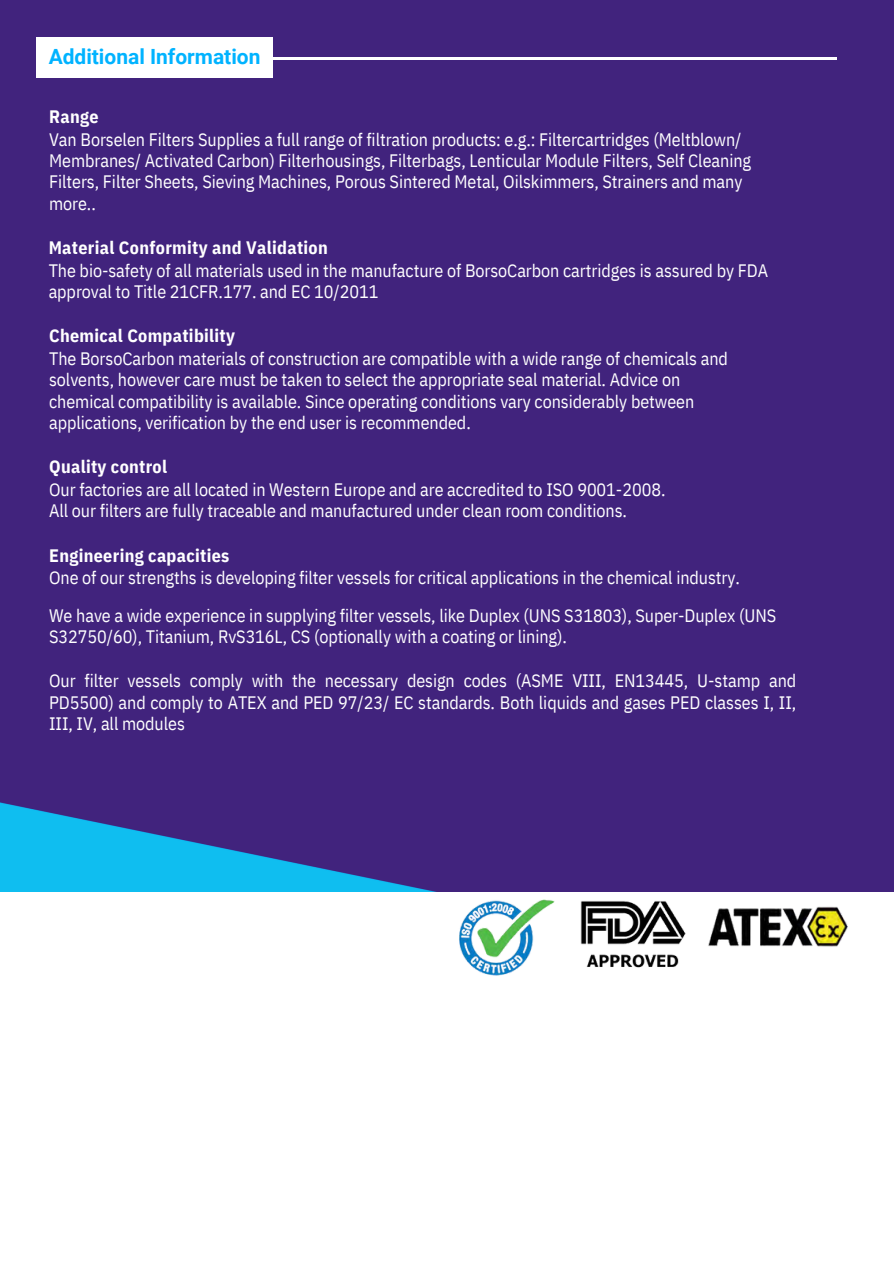
<style>
.page{position:relative;width:894px;height:1264px;background:#fff}
.page>*{position:absolute;margin:0;border:0;box-sizing:border-box;transform-origin:0 0}
.t1{font:700 21px "Roboto";color:#00b3ff}
.t2{font:18px/21.3px "IBM Plex Sans Cond";letter-spacing:-.005em;color:#fff}
.t3{font:700 18px "IBM Plex Sans Cond";letter-spacing:.02em;color:#fff}
</style>
<div class="page">
<div style="left:0;top:0;width:893px;height:891px;background:#41237d"></div>
<hr style="left:185px;top:58px;width:651px;height:1px;background:#fff">
<div style="left:36px;top:37px;width:237px;height:40px;background:#fff"></div>
<img style="left:708px;top:906px;width:140px;height:41px">
<img style="left:452px;top:888px;width:108px;height:88px">
<img style="left:580px;top:901px;width:106px;height:67px">
<p class="t1" style="left:49px;top:44px;width:213px">Additional Information</p>
<h1 class="t3" style="left:49px;top:105px;width:51px">Range</h1>
<p class="t2" style="left:49px;top:128px;width:703px">Van Borselen Filters Supplies a full range of filtration products: e.g.: Filtercartridges (Meltblown/ Membranes/ Activated Carbon) Filterhousings, Filterbags, Lenticular Module Filters, Self Cleaning Filters, Filter Sheets, Sieving Machines, Porous Sintered Metal, Oilskimmers, Strainers and many more..</p>
<p class="t3" style="left:49px;top:235px;width:280px">Material Conformity and Validation</p>
<p class="t2" style="left:49px;top:259px;width:720px">The bio-safety of all materials used in the manufacture of BorsoCarbon cartridges is assured by FDA approval to Title 21CFR.177. and EC 10/2011</p>
<p class="t3" style="left:49px;top:324px;width:187px">Chemical Compatibility</p>
<p class="t2" style="left:49px;top:347px;width:680px">The BorsoCarbon materials of construction are compatible with a wide range of chemicals and solvents, however care must be taken to select the appropriate seal material. Advice on chemical compatibility is available. Since operating conditions vary considerably between applications, verification by the end user is recommended.</p>
<p class="t3" style="left:49px;top:455px;width:119px">Quality control</p>
<p class="t2" style="left:49px;top:478px;width:617px">Our factories are all located in Western Europe and are accredited to ISO 9001-2008.</p>
<p class="t2" style="left:49px;top:500px;width:579px">All our filters are fully traceable and manufactured under clean room conditions.</p>
<p class="t3" style="left:49px;top:543px;width:182px">Engineering capacities</p>
<p class="t2" style="left:49px;top:566px;width:692px">One of our strengths is developing filter vessels for critical applications in the chemical industry.</p>
<p class="t2" style="left:49px;top:604px;width:728px">We have a wide experience in supplying filter vessels, like Duplex (UNS S31803), Super-Duplex (UNS<br>S32750/60), Titanium, RvS316L, CS (optionally with a coating or lining).</p>
<p class="t2" style="left:49px;top:669px;width:748px;text-align:justify">Our filter vessels comply with the necessary design codes (ASME VIII, EN13445, U-stamp and PD5500) and comply to ATEX and PED 97/23/ EC standards. Both liquids and gases PED classes I, II, III, IV, all modules</p>
</div>
